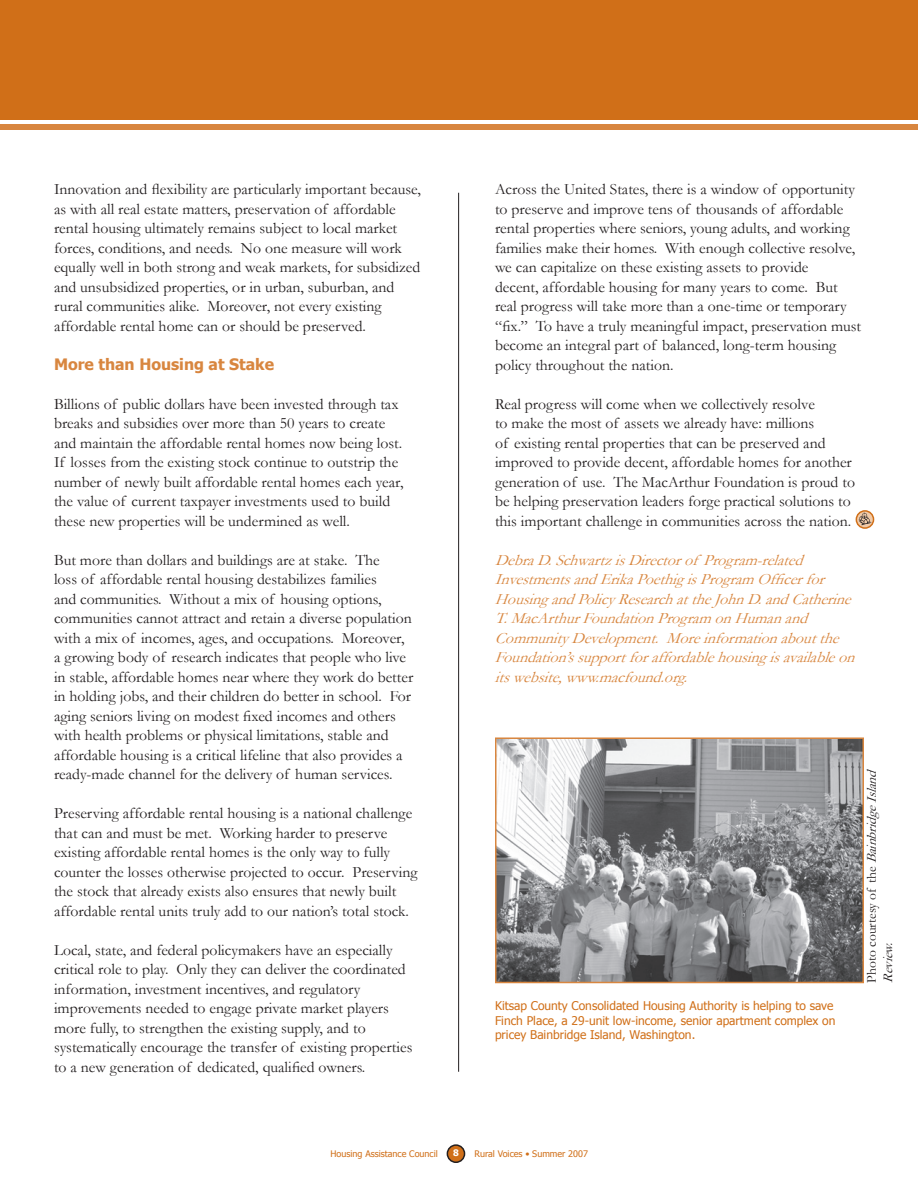
<style>
.page{position:relative;width:918px;height:1188px;background:#fff}
.page>*{position:absolute;margin:0;border:0;box-sizing:border-box;transform-origin:0 0}
.t1{font:15.75px/19.5px "Garamond";color:#231f20}
.t2{font:italic 15.75px/19.5px "Garamond";color:#d8863f}
.t3{font:700 15.75px "Tahoma";color:#d8863f}
.t4{font:italic 13.5px/16.2px "Garamond";color:#231f20}
.t5{font:12px/14.4px "Tahoma";color:#d06f18}
.t6{font:9px "Tahoma";color:#d06f18}
.t7{font:700 9px "Tahoma";color:#fff}
.s1{font-style:normal}
</style>
<div class="page">
<div style="left:447px;top:1145px;width:18px;height:17px;background:#d06f18;border-radius:50%"></div>
<div style="left:447px;top:1144px;width:18px;height:19px;border:2px solid #231f20;border-radius:50%"></div>
<div style="left:0;top:0;width:918px;height:120px;background:#d06f18"></div>
<div style="left:0;top:124px;width:918px;height:6px;background:#d8863f"></div>
<hr style="left:458px;top:193px;width:1px;height:879px;background:#231f20">
<img style="left:858px;top:512px;width:14px;height:14px">
<div style="left:856px;top:510px;width:18px;height:19px;border:2px solid #d06f18;border-radius:50%"></div>
<img style="left:498px;top:740px;width:363px;height:240px">
<div style="left:495px;top:737px;width:369px;height:246px;border:2px solid #d8863f"></div>
<p class="t1" style="left:54px;top:180px;width:369px">Innovation and flexibility are particularly important because, as with all real estate matters, preservation of affordable rental housing ultimately remains subject to local market forces, conditions, and needs. No one measure will work equally well in both strong and weak markets, for subsidized and unsubsidized properties, or in urban, suburban, and rural communities alike. Moreover, not every existing affordable rental home can or should be preserved.</p>
<p class="t3" style="left:54px;top:354px;width:222px">More than Housing at Stake</p>
<p class="t1" style="left:54px;top:394px;width:351px">Billions of public dollars have been invested through tax breaks and subsidies over more than 50 years to create and maintain the affordable rental homes now being lost.<br>If losses from the existing stock continue to outstrip the number of newly built affordable rental homes each year, the value of current taxpayer investments used to build these new properties will be undermined as well.</p>
<p class="t1" style="left:54px;top:550px;width:361px">But more than dollars and buildings are at stake. The<br>loss of affordable rental housing destabilizes families<br>and communities. Without a mix of housing options, communities cannot attract and retain a diverse population with a mix of incomes, ages, and occupations. Moreover, a growing body of research indicates that people who live in stable, affordable homes near where they work do better in holding jobs, and their children do better in school. For aging seniors living on modest fixed incomes and others with health problems or physical limitations, stable and affordable housing is a critical lifeline that also provides a ready-made channel for the delivery of human services.</p>
<p class="t1" style="left:54px;top:804px;width:365px">Preserving affordable rental housing is a national challenge that can and must be met. Working harder to preserve existing affordable rental homes is the only way to fully counter the losses otherwise projected to occur. Preserving the stock that already exists also ensures that newly built affordable rental units truly add to our nation’s total stock.</p>
<p class="t1" style="left:54px;top:940px;width:360px">Local, state, and federal policymakers have an especially critical role to play. Only they can deliver the coordinated information, investment incentives, and regulatory improvements needed to engage private market players more fully, to strengthen the existing supply, and to systematically encourage the transfer of existing properties to a new generation of dedicated, qualified owners.</p>
<p class="t1" style="left:495px;top:180px;width:368px">Across the United States, there is a window of opportunity to preserve and improve tens of thousands of affordable rental properties where seniors, young adults, and working families make their homes. With enough collective resolve, we can capitalize on these existing assets to provide<br>decent, affordable housing for many years to come. But real progress will take more than a one-time or temporary “fix.” To have a truly meaningful impact, preservation must become an integral part of balanced, long-term housing policy throughout the nation.</p>
<p class="t1" style="left:495px;top:394px;width:362px">Real progress will come when we collectively resolve<br>to make the most of assets we already have: millions<br>of existing rental properties that can be preserved and improved to provide decent, affordable homes for another generation of use. The MacArthur Foundation is proud to be helping preservation leaders forge practical solutions to this important challenge in communities across the nation.</p>
<p class="t2" style="left:495px;top:550px;width:367px">DebraD.SchwartzisDirectorof Program-related InvestmentsandErikaPoethig isProgram Officerfor Housing andPolicy ResearchattheJohnD.andCatherine T.MacArthurFoundationProgram onHumanand Community Development. Moreinformationaboutthe Foundation’ssupportforaffordablehousing isavailableon itswebsite,www.macfound.org.</p>
<p class="t5" style="left:495px;top:998px;width:342px">Kitsap County Consolidated Housing Authority is helping to save<br>Finch Place, a 29-unit low-income, senior apartment complex on pricey Bainbridge Island, Washington.</p>
<p class="t4" style="left:864px;top:983px;width:218px;rotate:-90deg"><span class="s1">Photo courtesy of the</span> BainbridgeIsland<br>Review.</p>
<p class="t7" style="left:453px;top:1147px;width:7px">8</p>
<p class="t6" style="left:330px;top:1148px;width:109px">Housing Assistance Council</p>
<p class="t6" style="left:475px;top:1148px;width:115px">Rural Voices • Summer 2007</p>
</div>
